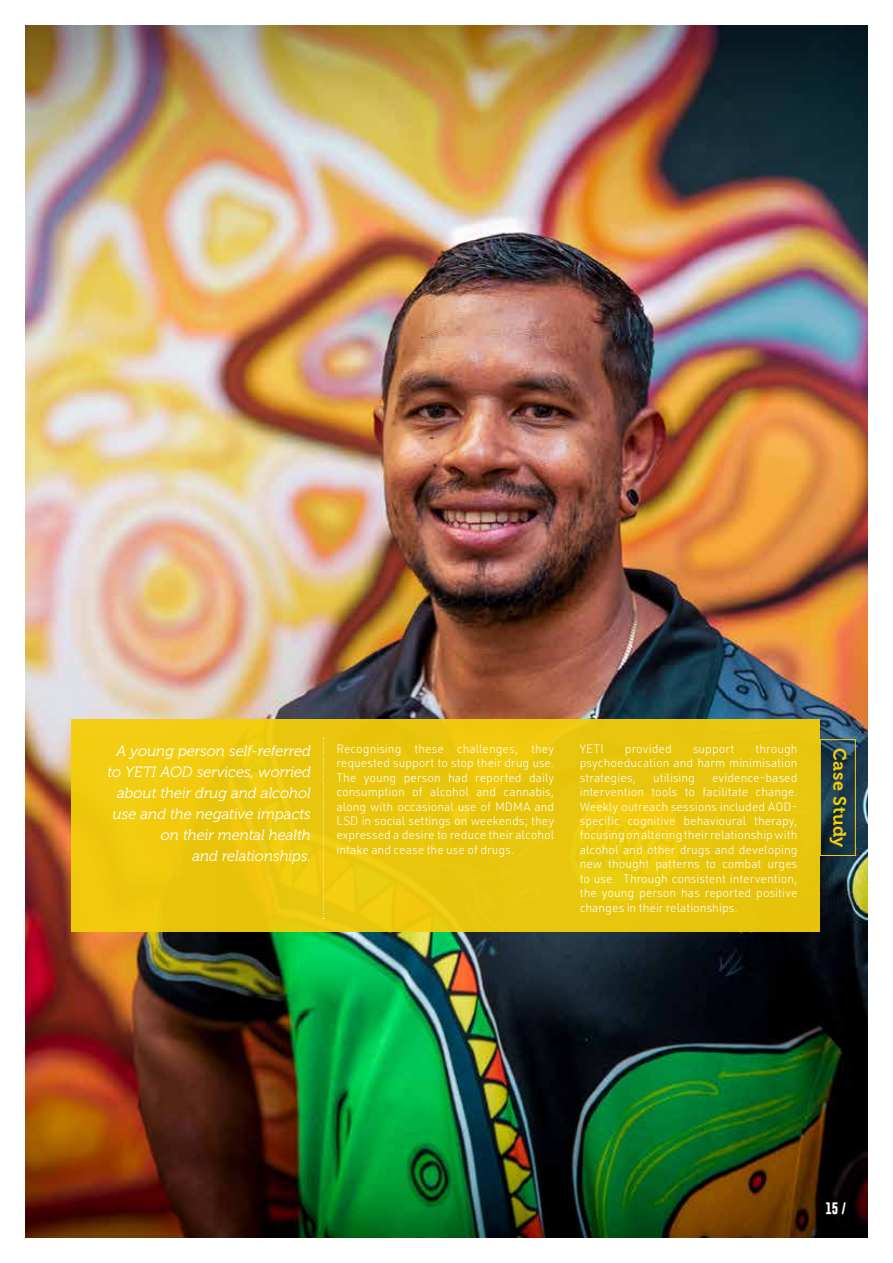
<style>
.page{position:relative;width:893px;height:1263px;background:#fff}
.page>*{position:absolute;margin:0;border:0;box-sizing:border-box;transform-origin:0 0}
.t1{font:18px "Museo 700";letter-spacing:.025em;color:#f3ce0a}
.t2{font:italic 15px/21px "Museo 300";color:#fff;text-align:right}
.t3{font:300 12px/14.4px "URWDIN";color:#fff;text-align:justify}
.t4{font:700 12px "Gobold";color:#fff}
</style>
<div class="page">
<img style="left:26px;top:26px;width:841px;height:1211px">
<div style="left:72px;top:719px;width:748px;height:213px;background:#e8c60d"></div>
<div style="left:820px;top:739px;width:36px;height:117px;border:1px solid #f3ce0a"></div>
<svg style="left:323px;top:738px;width:1px;height:181px"></svg>
<p class="t2" style="left:107px;top:740px;width:205px">A young person self-referred to YETI AOD services, worried about their drug and alcohol use and the negative impacts on their mental health<br>and relationships.</p>
<p class="t3" style="left:336px;top:741px;width:219px">Recognising these challenges, they requested support to stop their drug use.<br>The young person had reported daily consumption of alcohol and cannabis, along with occasional use of MDMA and LSD in social settings on weekends; they expressed a desire to reduce their alcohol intake and cease the use of drugs.</p>
<p class="t3" style="left:580px;top:741px;width:26px">YETI</p>
<p class="t3" style="left:625px;top:741px;width:48px">provided</p>
<p class="t3" style="left:693px;top:741px;width:43px">support</p>
<p class="t3" style="left:580px;top:741px;width:219px;text-indent:176px">through psychoeducation and harm minimisation strategies,</p>
<p class="t3" style="left:580px;top:770px;width:219px;text-indent:132px">evidence-based intervention tools to facilitate change.<br>Weekly outreach sessions included AOD&shy;specific cognitive behavioural therapy, focusing on altering their relationship with alcohol and other drugs and developing new thought patterns to combat urges to use. Through consistent intervention, the young person has reported positive changes in their relationships.</p>
<p class="t3" style="left:653px;top:770px;width:44px">utilising</p>
<h1 class="t1" style="left:850px;top:748px;width:101px;rotate:90deg">Case Study</h1>
<p class="t4" style="left:825px;top:1201px;width:22px">15 /</p>
</div>
